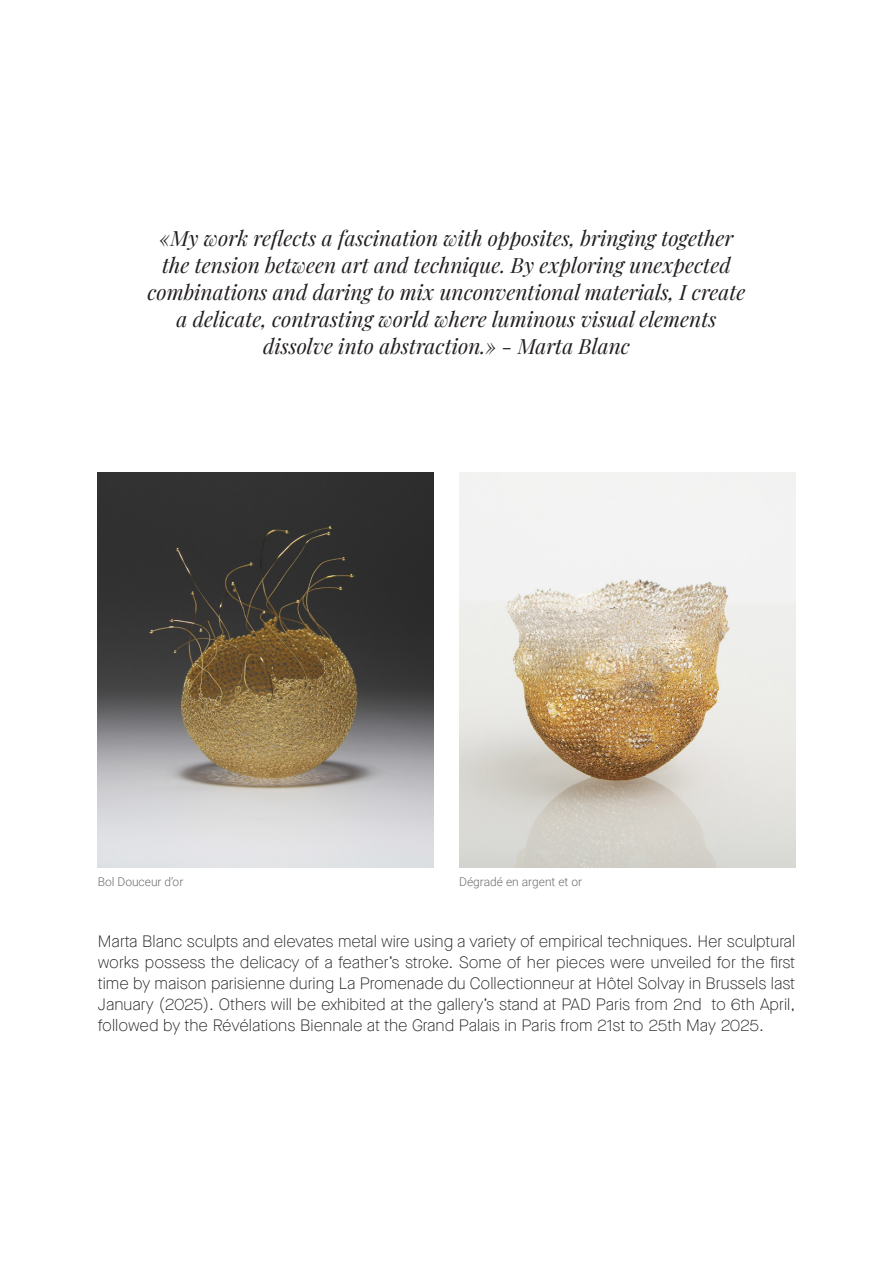
<style>
.page{position:relative;width:893px;height:1263px;background:#fff}
.page>*{position:absolute;margin:0;border:0;box-sizing:border-box;transform-origin:0 0}
.t1{font:italic 21px/27px "Playfair Display";color:#231f20;text-align:center}
.t2{font:100 16.5px/21px "Maison Neue";color:#231f20;text-align:justify}
.t3{font:300 12px "Roboto";color:#6c6d70}
</style>
<div class="page">
<img style="left:98px;top:472px;width:336px;height:396px">
<img style="left:459px;top:472px;width:336px;height:396px">
<p class="t1" style="left:147px;top:223px;width:600px">«My work reflects a fascination with opposites, bringing together the tension between art and technique. By exploring unexpected combinations and daring to mix unconventional materials, I create a delicate, contrasting world where luminous visual elements dissolve into abstraction.» - Marta Blanc</p>
<p class="t3" style="left:98px;top:874px;width:87px">Bol Douceur d’or</p>
<p class="t3" style="left:459px;top:874px;width:124px">Dégradé en argent et or</p>
<p class="t2" style="left:98px;top:931px;width:699px">Marta Blanc sculpts and elevates metal wire using a variety of empirical techniques. Her sculptural works possess the delicacy of a feather’s stroke. Some of her pieces were unveiled for the first time by maison parisienne during La Promenade du Collectionneur at Hôtel Solvay in Brussels last January (2025). Others will be exhibited at the gallery’s stand at PAD Paris from 2nd to 6th April, followed by the Révélations Biennale at the Grand Palais in Paris from 21st to 25th May 2025.</p>
</div>
